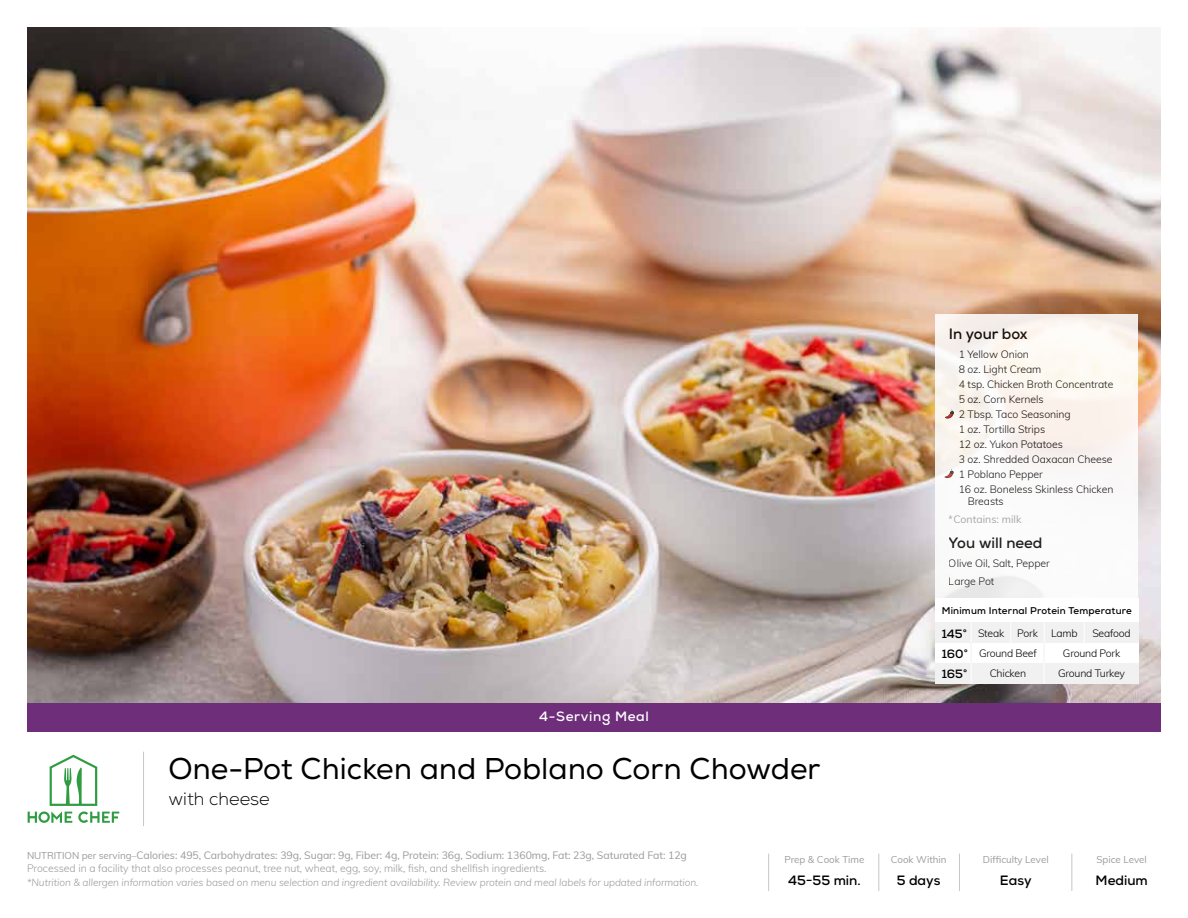
<style>
.page{position:relative;width:1188px;height:918px;background:#fff}
.page>*{position:absolute;margin:0;border:0;box-sizing:border-box;transform-origin:0 0}
.t1{font:30px "Nexa";color:#000}
.t2{font:300 18px "Nexa";color:#000}
.t3{font:700 15px "Nexa";color:#000}
.t4{font:700 13.5px "Nexa";color:#000}
.t5{font:700 13.5px "Nexa";letter-spacing:.05em;color:#fff}
.t6{font:700 12px/20px "Nexa";color:#000;text-align:justify}
.t7{font:300 10.5px/15px "Muli";letter-spacing:-.005em;color:#000}
.t8{font:300 10.5px/13.5px "Muli";letter-spacing:-.005em;color:#9a9a9a}
.t9{font:10.5px "Muli";color:#9a9a9a}
.t10{font:italic 300 10.2px "Muli";letter-spacing:-.005em;color:#9a9a9a}
.t11{font:9.75px "Muli";color:#9a9a9a}
.t12{font:700 9.75px "Nexa";letter-spacing:.02em;color:#000}
.s1{font-weight:400;font-size:9.75px}
.s2{font-weight:400}
</style>
<div class="page">
<img style="left:27px;top:27px;width:1134px;height:676px">
<hr style="left:143px;top:752px;width:1px;height:74px;background:#c7c6c5">
<hr style="left:878px;top:854px;width:1px;height:37px;background:#c7c6c5">
<hr style="left:768px;top:854px;width:1px;height:37px;background:#c7c6c5">
<hr style="left:959px;top:854px;width:1px;height:37px;background:#c7c6c5">
<hr style="left:1071px;top:854px;width:1px;height:37px;background:#c7c6c5">
<svg style="left:28px;top:755px;width:91px;height:68px"></svg>
<div style="left:935px;top:315px;width:203px;height:284px;background:linear-gradient(to right,#f9f6f4,#fcf8f5)"></div>
<svg style="left:945px;top:469px;width:9px;height:9px"></svg>
<div style="left:935px;top:599px;width:203px;height:85px;background:#fff"></div>
<div style="left:935px;top:663px;width:203px;height:21px;background:#f1f1f1"></div>
<div style="left:935px;top:622px;width:203px;height:21px;background:#f1f1f1"></div>
<svg style="left:945px;top:410px;width:9px;height:8px"></svg>
<div style="left:27px;top:703px;width:1134px;height:28px;background:#6e2e7a"></div>
<h3 class="t3" style="left:949px;top:324px;width:80px">In your box</h3>
<p class="t7" style="left:959px;top:346px;width:156px">1 Yellow Onion<br>8 oz. Light Cream<br>4 tsp. Chicken Broth Concentrate<br>5 oz. Corn Kernels<br>2 Tbsp. Taco Seasoning<br>1 oz. Tortilla Strips<br>12 oz. Yukon Potatoes<br>3 oz. Shredded Oaxacan Cheese<br>1 Poblano Pepper<br>16 oz. Boneless Skinless Chicken</p>
<p class="t7" style="left:968px;top:493px;width:38px">Breasts</p>
<p class="t9" style="left:949px;top:511px;width:74px">*Contains: milk</p>
<h3 class="t3" style="left:949px;top:533px;width:95px">You will need</h3>
<p class="t7" style="left:949px;top:553px;width:103px;line-height:18.8px">Olive Oil, Salt, Pepper<br>Large Pot</p>
<p class="t5" style="left:539px;top:708px;width:111px">4-Serving Meal</p>
<h1 class="t1" style="left:168px;top:751px;width:654px">One-Pot Chicken and Poblano Corn Chowder</h1>
<h2 class="t2" style="left:168px;top:788px;width:103px">with cheese</h2>
<p class="t12" style="left:942px;top:605px;width:192px">Minimum Internal Protein Temperature</p>
<p class="t7" style="left:978px;top:625px;width:28px">Steak</p>
<p class="t7" style="left:1051px;top:625px;width:28px">Lamb</p>
<p class="t7" style="left:1092px;top:625px;width:40px">Seafood</p>
<p class="t7" style="left:1058px;top:665px;width:68px">Ground Turkey</p>
<p class="t7" style="left:1017px;top:625px;width:22px">Pork</p>
<p class="t7" style="left:990px;top:665px;width:38px">Chicken</p>
<p class="t6" style="left:942px;top:624px;width:28px">145° 160° 165°</p>
<p class="t7" style="left:979px;top:645px;width:59px">Ground Beef</p>
<p class="t7" style="left:1063px;top:645px;width:59px">Ground Pork</p>
<p class="t8" style="left:27px;top:848px;width:661px"><span class="s1">NUTRITION per serving–</span><span class="s2">Calories: 495, Carbohydrates: 39g, Sugar: 9g, Fiber: 4g, Protein: 36g, Sodium: 1360mg, Fat: 23g, Saturated Fat: 12g<br></span>Processed in a facility that also processes peanut, tree nut, wheat, egg, soy, milk, fish, and shellfish ingredients.</p>
<p class="t10" style="left:27px;top:875px;width:673px">*Nutrition &amp; allergen information varies based on menu selection and ingredient availability. Review protein and meal labels for updated information.</p>
<p class="t11" style="left:784px;top:853px;width:82px">Prep &amp; Cook Time</p>
<p class="t11" style="left:891px;top:853px;width:57px">Cook Within</p>
<p class="t11" style="left:983px;top:853px;width:67px">Difficulty Level</p>
<p class="t11" style="left:1097px;top:853px;width:52px">Spice Level</p>
<p class="t4" style="left:788px;top:872px;width:74px">45-55 min.</p>
<p class="t4" style="left:897px;top:871px;width:45px">5 days</p>
<p class="t4" style="left:1000px;top:872px;width:33px">Easy</p>
<p class="t4" style="left:1096px;top:872px;width:54px">Medium</p>
</div>
